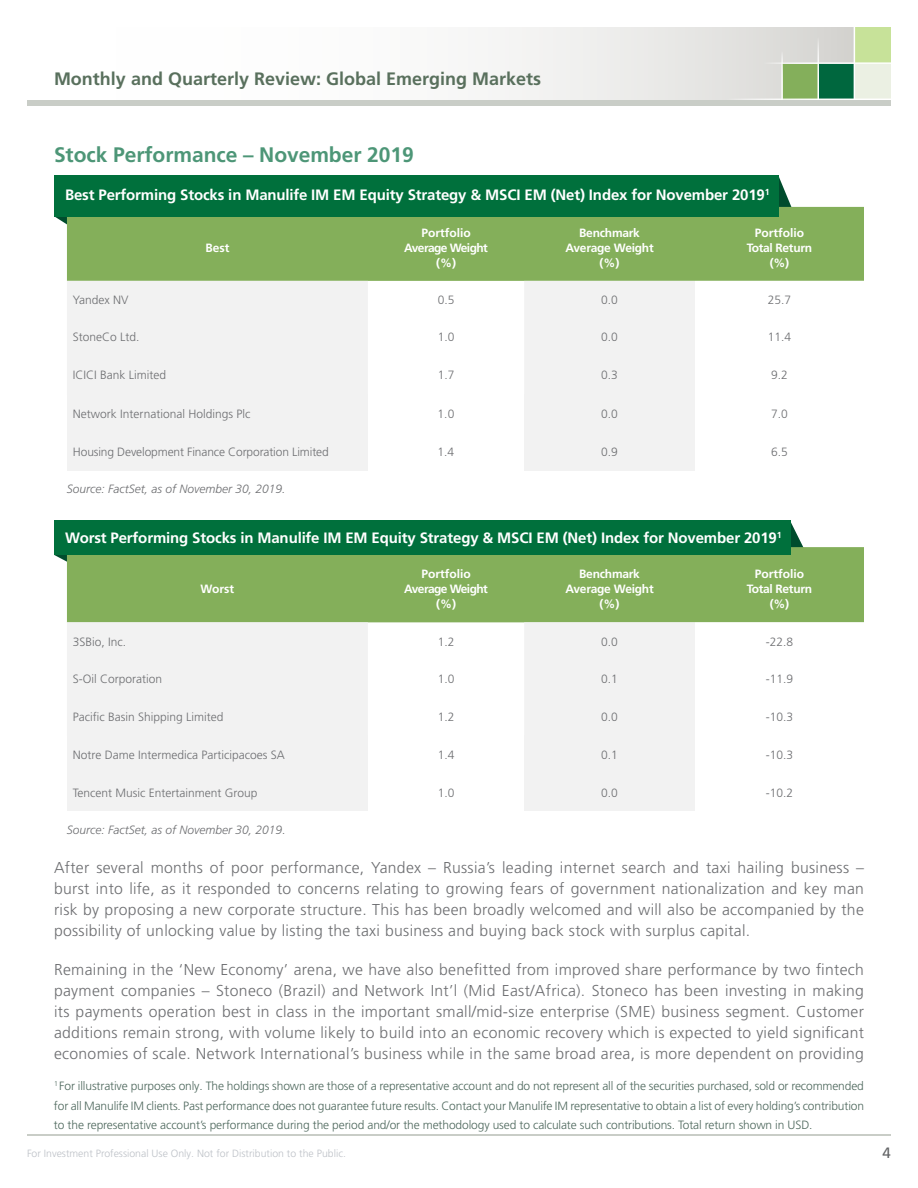
<style>
.page{position:relative;width:918px;height:1188px;background:#fff}
.page>*{position:absolute;margin:0;border:0;box-sizing:border-box;transform-origin:0 0}
.t1{font:700 21px "Frutiger LT Pro";letter-spacing:-.005em;color:#4d9677}
.t2{font:700 18px "Frutiger LT Pro";color:#59705d}
.t3{font:300 15.75px/21px "Frutiger LT Pro";letter-spacing:.02em;color:#6d6e71;text-align:justify}
.t4{font:700 15px "Frutiger LT Pro";letter-spacing:-.01em;color:#fff}
.t5{font:15px "Frutiger LT Pro";color:#636466}
.t6{font:300 12px/19.5px "Frutiger LT Pro";letter-spacing:-.01em;color:#4e685d;text-align:justify}
.t7{font:300 12px "Frutiger LT Pro";color:#6d6e71}
.t8{font:700 12px/15px "Frutiger LT Pro";letter-spacing:-.02em;color:#fff;text-align:center}
.t9{font:italic 300 12px "Frutiger LT Pro";color:#6d6e71}
.t10{font:700 12px/15px "Frutiger LT Pro";letter-spacing:-.05em;color:#fff;text-align:center}
.t11{font:300 10.5px "Frutiger LT Pro";color:#bdc1c7}
</style>
<div class="page">
<hr style="left:27px;top:1134px;width:864px;height:2px;background:#c9cdc7">
<div style="left:27px;top:27px;width:864px;height:74px;background:linear-gradient(to right,#fff,#dcdcd9)"></div>
<div style="left:818px;top:63px;width:37px;height:36px;background:#00673e"></div>
<div style="left:855px;top:63px;width:36px;height:36px;background:#ebf0e3"></div>
<div style="left:782px;top:64px;width:36px;height:36px;background:#84af5b"></div>
<div style="left:855px;top:27px;width:36px;height:36px;background:#c7e299"></div>
<hr style="left:763px;top:62px;width:128px;height:2px;background:#fff">
<hr style="left:854px;top:27px;width:1px;height:73px;background:#fff">
<hr style="left:781px;top:51px;width:2px;height:49px;background:#fff">
<hr style="left:818px;top:37px;width:1px;height:63px;background:#fff">
<hr style="left:727px;top:99px;width:164px;height:1px;background:#fff">
<div style="left:27px;top:100px;width:864px;height:6px;background:#c9cdc7"></div>
<svg style="left:54px;top:216px;width:13px;height:9px"></svg>
<svg style="left:778px;top:175px;width:17px;height:32px"></svg>
<div style="left:67px;top:207px;width:797px;height:74px;background:#84af5a"></div>
<div style="left:67px;top:281px;width:301px;height:113px;background:#f2f2f2"></div>
<div style="left:524px;top:281px;width:171px;height:113px;background:#f2f2f2"></div>
<div style="left:67px;top:394px;width:301px;height:38px;background:#f2f2f2"></div>
<div style="left:524px;top:394px;width:171px;height:38px;background:#f2f2f2"></div>
<div style="left:67px;top:432px;width:301px;height:39px;background:#f2f2f2"></div>
<div style="left:524px;top:432px;width:171px;height:39px;background:#f2f2f2"></div>
<div style="left:54px;top:175px;width:724px;height:41px;background:#00703c"></div>
<svg style="left:54px;top:555px;width:13px;height:7px"></svg>
<svg style="left:790px;top:521px;width:13px;height:26px"></svg>
<div style="left:67px;top:547px;width:797px;height:75px;background:#84af5a"></div>
<div style="left:67px;top:622px;width:301px;height:114px;background:#f2f2f2"></div>
<svg style="left:524px;top:622px;width:340px;height:114px"></svg>
<div style="left:67px;top:736px;width:301px;height:37px;background:#f2f2f2"></div>
<div style="left:524px;top:736px;width:171px;height:37px;background:#f2f2f2"></div>
<div style="left:67px;top:773px;width:301px;height:38px;background:#f2f2f2"></div>
<div style="left:524px;top:773px;width:171px;height:38px;background:#f2f2f2"></div>
<div style="left:54px;top:521px;width:736px;height:34px;background:#00703c"></div>
<p class="t2" style="left:54px;top:68px;width:489px">Monthly and Quarterly Review: Global Emerging Markets</p>
<h1 class="t1" style="left:54px;top:143px;width:361px">Stock Performance – November 2019</h1>
<p class="t4" style="left:65px;top:186px;width:706px">Best Performing Stocks in Manulife IM EM Equity Strategy &amp; MSCI EM (Net) Index for November 2019<sup>1</sup></p>
<p class="t8" style="left:205px;top:241px;width:25px">Best</p>
<p class="t10" style="left:404px;top:226px;width:85px">Portfolio<br>Average Weight (%)</p>
<p class="t8" style="left:565px;top:226px;width:90px">Benchmark<br>Average Weight (%)</p>
<p class="t8" style="left:747px;top:226px;width:67px">Portfolio<br>Total Return (%)</p>
<p class="t7" style="left:73px;top:292px;width:57px">Yandex NV</p>
<p class="t7" style="left:438px;top:292px;width:18px">0.5</p>
<p class="t7" style="left:601px;top:292px;width:18px">0.0</p>
<p class="t7" style="left:768px;top:292px;width:25px">25.7</p>
<p class="t7" style="left:73px;top:330px;width:68px">StoneCo Ltd.</p>
<p class="t7" style="left:438px;top:330px;width:18px">1.0</p>
<p class="t7" style="left:601px;top:330px;width:18px">0.0</p>
<p class="t7" style="left:768px;top:330px;width:25px">11.4</p>
<p class="t7" style="left:73px;top:368px;width:95px">ICICI Bank Limited</p>
<p class="t7" style="left:438px;top:368px;width:18px">1.7</p>
<p class="t7" style="left:601px;top:368px;width:18px">0.3</p>
<p class="t7" style="left:771px;top:368px;width:18px">9.2</p>
<p class="t7" style="left:73px;top:407px;width:179px">Network International Holdings Plc</p>
<p class="t7" style="left:438px;top:407px;width:18px">1.0</p>
<p class="t7" style="left:601px;top:407px;width:18px">0.0</p>
<p class="t7" style="left:771px;top:407px;width:18px">7.0</p>
<p class="t7" style="left:73px;top:445px;width:257px">Housing Development Finance Corporation Limited</p>
<p class="t7" style="left:438px;top:445px;width:18px">1.4</p>
<p class="t7" style="left:601px;top:445px;width:18px">0.9</p>
<p class="t7" style="left:771px;top:445px;width:18px">6.5</p>
<p class="t9" style="left:67px;top:482px;width:220px">Source: FactSet, as of November 30, 2019.</p>
<p class="t4" style="left:65px;top:529px;width:718px">Worst Performing Stocks in Manulife IM EM Equity Strategy &amp; MSCI EM (Net) Index for November 2019<sup>1</sup></p>
<p class="t8" style="left:201px;top:581px;width:35px">Worst</p>
<p class="t10" style="left:404px;top:566px;width:85px">Portfolio<br>Average Weight (%)</p>
<p class="t8" style="left:565px;top:566px;width:90px">Benchmark<br>Average Weight (%)</p>
<p class="t8" style="left:747px;top:566px;width:67px">Portfolio<br>Total Return (%)</p>
<p class="t7" style="left:73px;top:635px;width:55px">3SBio, Inc.</p>
<p class="t7" style="left:438px;top:635px;width:18px">1.2</p>
<p class="t7" style="left:601px;top:635px;width:18px">0.0</p>
<p class="t7" style="left:766px;top:635px;width:29px">-22.8</p>
<p class="t7" style="left:73px;top:672px;width:91px">S-Oil Corporation</p>
<p class="t7" style="left:438px;top:672px;width:18px">1.0</p>
<p class="t7" style="left:601px;top:672px;width:18px">0.1</p>
<p class="t7" style="left:766px;top:672px;width:29px">-11.9</p>
<p class="t7" style="left:73px;top:710px;width:152px">Pacific Basin Shipping Limited</p>
<p class="t7" style="left:438px;top:710px;width:18px">1.2</p>
<p class="t7" style="left:601px;top:710px;width:18px">0.0</p>
<p class="t7" style="left:766px;top:710px;width:29px">-10.3</p>
<p class="t7" style="left:73px;top:748px;width:213px">Notre Dame Intermedica Participacoes SA</p>
<p class="t7" style="left:438px;top:748px;width:18px">1.4</p>
<p class="t7" style="left:601px;top:748px;width:18px">0.1</p>
<p class="t7" style="left:766px;top:748px;width:29px">-10.3</p>
<p class="t7" style="left:73px;top:786px;width:186px">Tencent Music Entertainment Group</p>
<p class="t7" style="left:438px;top:786px;width:18px">1.0</p>
<p class="t7" style="left:601px;top:786px;width:18px">0.0</p>
<p class="t7" style="left:766px;top:786px;width:29px">-10.2</p>
<p class="t9" style="left:67px;top:822px;width:220px">Source: FactSet, as of November 30, 2019.</p>
<p class="t3" style="left:54px;top:857px;width:812px">After several months of poor performance, Yandex – Russia’s leading internet search and taxi hailing business – burst into life, as it responded to concerns relating to growing fears of government nationalization and key man risk by proposing a new corporate structure. This has been broadly welcomed and will also be accompanied by the possibility of unlocking value by listing the taxi business and buying back stock with surplus capital.</p>
<p class="t3" style="left:54px;top:959px;width:812px">Remaining in the ‘New Economy’ arena, we have also benefitted from improved share performance by two fintech payment companies – Stoneco (Brazil) and Network Int’l (Mid East/Africa). Stoneco has been investing in making its payments operation best in class in the important small/mid-size enterprise (SME) business segment. Customer additions remain strong, with volume likely to build into an economic recovery which is expected to yield significant economies of scale. Network International’s business while in the same broad area, is more dependent on providing</p>
<p class="t6" style="left:54px;top:1076px;width:812px"><sup>1</sup> For illustrative purposes only. The holdings shown are those of a representative account and do not represent all of the securities purchased, sold or recommended for all Manulife IM clients. Past performance does not guarantee future results. Contact your Manulife IM representative to obtain a list of every holding’s contribution to the representative account’s performance during the period and/or the methodology used to calculate such contributions. Total return shown in USD.</p>
<p class="t11" style="left:27px;top:1147px;width:320px">For Investment Professional Use Only. Not for Distribution to the Public.</p>
<p class="t5" style="left:883px;top:1144px;width:10px">4</p>
</div>
